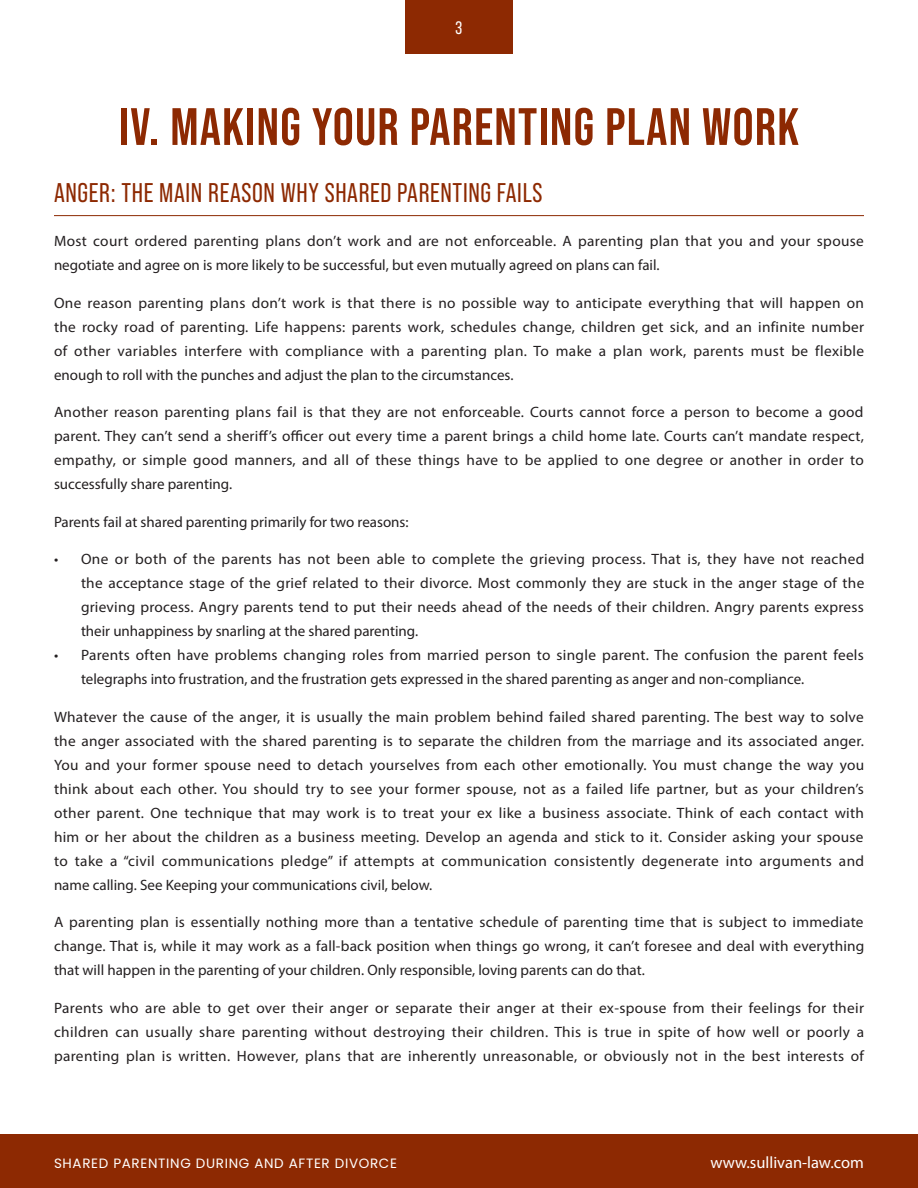
<style>
.page{position:relative;width:918px;height:1188px;background:#fff}
.page>*{position:absolute;margin:0;border:0;box-sizing:border-box;transform-origin:0 0}
.t1{font:700 52.5px "Bebas Neue Pro";letter-spacing:.025em;color:#8d2902}
.t2{font:27px "Bebas Neue Pro";letter-spacing:.025em;color:#8d2902}
.t3{font:18px "Bebas Neue Pro";color:#fff}
.t4{font:16.5px "Myriad Pro";color:#fff}
.t5{font:15px/24px "Myriad Pro";color:#231f20;text-align:justify}
.t6{font:13.5px "Poppins";letter-spacing:.05em;color:#fff}
</style>
<div class="page">
<div style="left:405px;top:0;width:108px;height:54px;background:#8d2902"></div>
<div style="left:0;top:1134px;width:918px;height:54px;background:#8d2902"></div>
<hr style="left:54px;top:215px;width:810px;height:1px;background:#8d2902">
<p class="t3" style="left:456px;top:18px;width:8px">3</p>
<h1 class="t1" style="left:119px;top:97px;width:682px">IV. MAKING YOUR PARENTING PLAN WORK</h1>
<h2 class="t2" style="left:54px;top:177px;width:490px">ANGER: THE MAIN REASON WHY SHARED PARENTING FAILS</h2>
<p class="t5" style="left:54px;top:229px;width:811px">Most court ordered parenting plans don’t work and are not enforceable. A parenting plan that you and your spouse negotiate and agree on is more likely to be successful, but even mutually agreed on plans can fail.</p>
<p class="t5" style="left:54px;top:290px;width:812px">One reason parenting plans don’t work is that there is no possible way to anticipate everything that will happen on the rocky road of parenting. Life happens: parents work, schedules change, children get sick, and an infinite number of other variables interfere with compliance with a parenting plan. To make a plan work, parents must be flexible enough to roll with the punches and adjust the plan to the circumstances.</p>
<p class="t5" style="left:54px;top:400px;width:811px">Another reason parenting plans fail is that they are not enforceable. Courts cannot force a person to become a good parent. They can’t send a sheriff’s officer out every time a parent brings a child home late. Courts can’t mandate respect, empathy, or simple good manners, and all of these things have to be applied to one degree or another in order to successfully share parenting.</p>
<p class="t5" style="left:54px;top:509px;width:356px">Parents fail at shared parenting primarily for two reasons:</p>
<p class="t5" style="left:81px;top:547px;width:785px;text-indent:-27px">• One or both of the parents has not been able to complete the grieving process. That is, they have not reached the acceptance stage of the grief related to their divorce. Most commonly they are stuck in the anger stage of the grieving process. Angry parents tend to put their needs ahead of the needs of their children. Angry parents express their unhappiness by snarling at the shared parenting.</p>
<p class="t5" style="left:81px;top:643px;width:784px;text-indent:-27px">• Parents often have problems changing roles from married person to single parent. The confusion the parent feels telegraphs into frustration, and the frustration gets expressed in the shared parenting as anger and non-compliance.</p>
<p class="t5" style="left:54px;top:704px;width:812px">Whatever the cause of the anger, it is usually the main problem behind failed shared parenting. The best way to solve the anger associated with the shared parenting is to separate the children from the marriage and its associated anger.<br>You and your former spouse need to detach yourselves from each other emotionally. You must change the way you think about each other. You should try to see your former spouse, not as a failed life partner, but as your children’s other parent. One technique that may work is to treat your ex like a business associate. Think of each contact with him or her about the children as a business meeting. Develop an agenda and stick to it. Consider asking your spouse to take a “civil communications pledge” if attempts at communication consistently degenerate into arguments and name calling. See Keeping your communications civil, below.</p>
<p class="t5" style="left:54px;top:910px;width:812px">A parenting plan is essentially nothing more than a tentative schedule of parenting time that is subject to immediate change. That is, while it may work as a fall-back position when things go wrong, it can’t foresee and deal with everything that will happen in the parenting of your children. Only responsible, loving parents can do that.</p>
<p class="t5" style="left:54px;top:995px;width:812px">Parents who are able to get over their anger or separate their anger at their ex-spouse from their feelings for their children can usually share parenting without destroying their children. This is true in spite of how well or poorly a parenting plan is written. However, plans that are inherently unreasonable, or obviously not in the best interests of</p>
<p class="t6" style="left:54px;top:1156px;width:345px">SHARED PARENTING DURING AND AFTER DIVORCE</p>
<p class="t4" style="left:710px;top:1153px;width:155px">www.sullivan-law.com</p>
</div>
